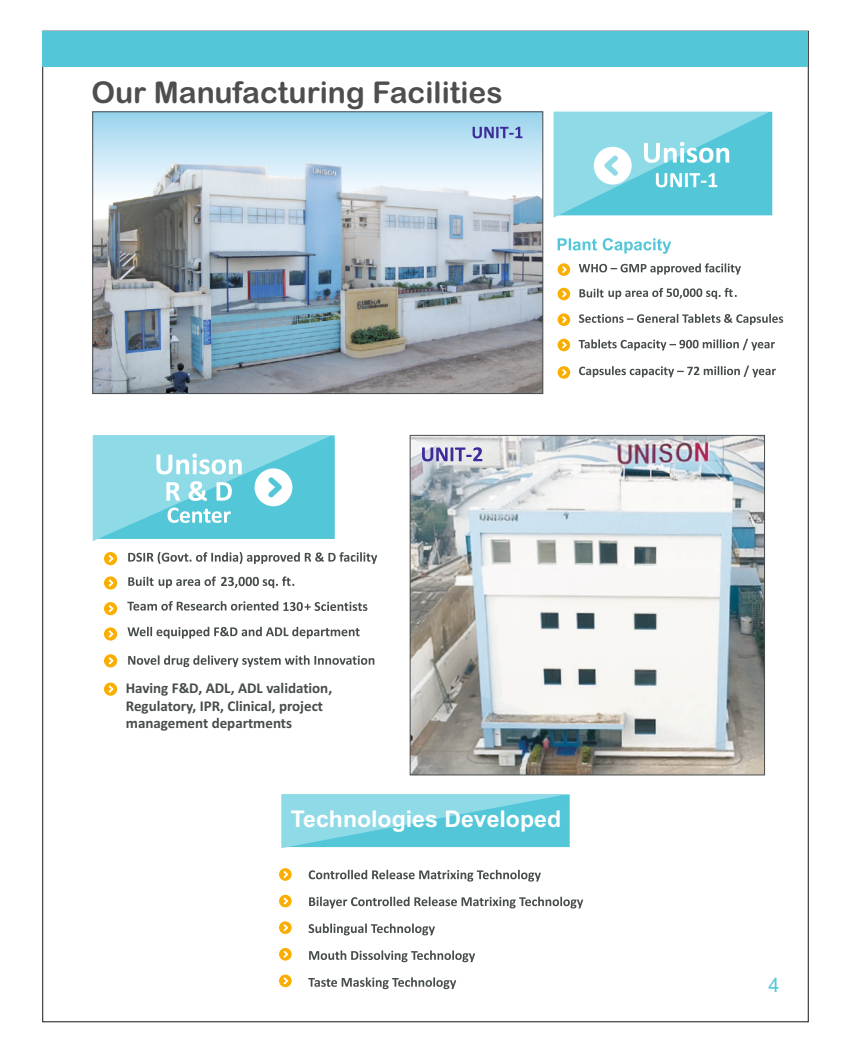
<style>
.page{position:relative;width:851px;height:1053px;background:#fff}
.page>*{position:absolute;margin:0;border:0;box-sizing:border-box;transform-origin:0 0}
.t1{font:30px "Arial Rounded MT Bold";color:#4e4e4d}
.t2{font:700 23.12px "Arial";color:#fff}
.t3{font:19.75px "Arial";color:#53c7d8}
.t4{font:700 15px/17.2px "Calibri";color:#474c4d}
</style>
<div class="page">
<div style="left:43px;top:31px;width:765px;height:35px;background:#53c7d8"></div>
<img style="left:411px;top:437px;width:351px;height:336px">
<div style="left:409px;top:435px;width:355px;height:340px;border:1px solid #4a4c4d"></div>
<svg style="left:422px;top:447px;width:60px;height:14px"></svg>
<svg style="left:93px;top:435px;width:242px;height:106px;background:#83d6e3"></svg>
<svg style="left:128px;top:576px;width:166px;height:12px"></svg>
<svg style="left:127px;top:601px;width:240px;height:10px"></svg>
<svg style="left:127px;top:626px;width:232px;height:12px"></svg>
<svg style="left:128px;top:655px;width:246px;height:12px"></svg>
<svg style="left:128px;top:552px;width:249px;height:12px"></svg>
<svg style="left:104px;top:552px;width:13px;height:13px"></svg>
<svg style="left:104px;top:576px;width:13px;height:13px"></svg>
<svg style="left:104px;top:602px;width:13px;height:66px"></svg>
<svg style="left:104px;top:682px;width:13px;height:13px"></svg>
<svg style="left:308px;top:869px;width:275px;height:39px"></svg>
<svg style="left:308px;top:923px;width:167px;height:66px"></svg>
<svg style="left:279px;top:868px;width:12px;height:12px"></svg>
<svg style="left:279px;top:894px;width:12px;height:13px"></svg>
<svg style="left:279px;top:921px;width:12px;height:12px"></svg>
<svg style="left:279px;top:948px;width:12px;height:12px"></svg>
<svg style="left:279px;top:974px;width:12px;height:13px"></svg>
<svg style="left:94px;top:113px;width:447px;height:49px;background:#b7dff3"></svg>
<img style="left:94px;top:162px;width:447px;height:230px">
<div style="left:92px;top:111px;width:451px;height:283px;border:1px solid #4a4c4d"></div>
<svg style="left:472px;top:127px;width:50px;height:11px"></svg>
<svg style="left:557px;top:238px;width:114px;height:16px"></svg>
<svg style="left:578px;top:263px;width:162px;height:11px"></svg>
<svg style="left:557px;top:263px;width:13px;height:13px"></svg>
<svg style="left:579px;top:288px;width:157px;height:11px"></svg>
<svg style="left:557px;top:288px;width:13px;height:12px"></svg>
<svg style="left:579px;top:314px;width:204px;height:11px"></svg>
<svg style="left:557px;top:313px;width:13px;height:13px"></svg>
<svg style="left:578px;top:339px;width:196px;height:11px"></svg>
<svg style="left:557px;top:339px;width:13px;height:12px"></svg>
<svg style="left:579px;top:365px;width:196px;height:12px"></svg>
<svg style="left:557px;top:366px;width:13px;height:13px"></svg>
<svg style="left:553px;top:112px;width:219px;height:105px;background:#7fd5e2"></svg>
<svg style="left:281px;top:794px;width:288px;height:54px;background:#74d1e0"></svg>
<h1 class="t1" style="left:91px;top:81px;width:413px">Our Manufacturing Facilities</h1>
<p class="t4" style="left:126px;top:681px;width:208px">Having F&amp;D, ADL, ADL validation,<br>Regulatory, IPR, Clinical, project management departments</p>
<h2 class="t2" style="left:291px;top:810px;width:272px">Technologies Developed</h2>
<h3 class="t3" style="left:768px;top:977px;width:12px">4</h3>
</div>
